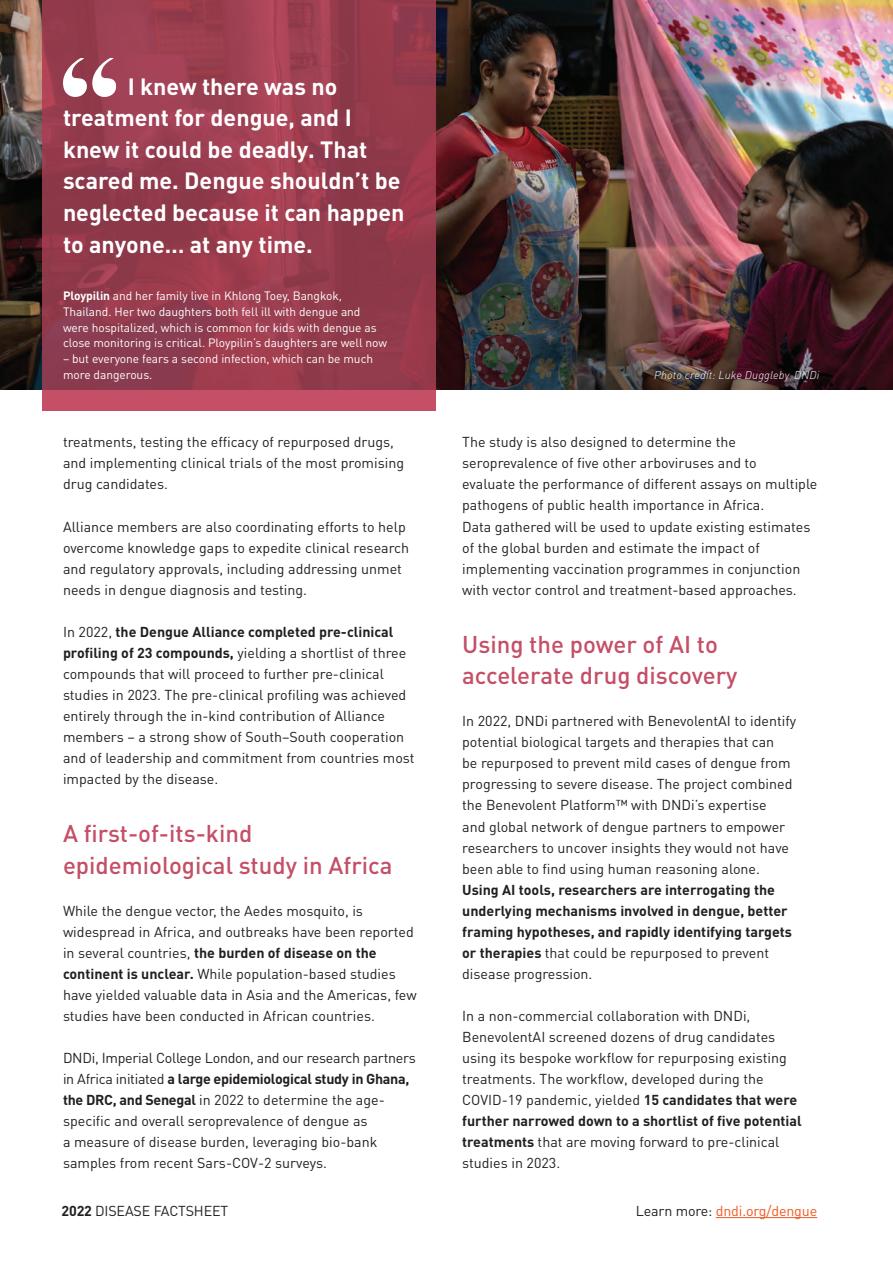
<style>
.page{position:relative;width:893px;height:1263px;background:#fff}
.page>*{position:absolute;margin:0;border:0;box-sizing:border-box;transform-origin:0 0}
.BODY{font:500 24px/31.5px "DINOT";color:#c44f67}
.Text_Title{font:500 24px/31.5px "DINOT";color:#c44f67}
.QUOTE{font:700 23.25px/31.5px "DINOT";color:#fff}
.BODY-2{font:14.25px/21px "DINOT";color:#231f20}
.BODY-3{font:700 14.25px/21px "DINOT";color:#231f20}
.BODY-4{font:14.25px/21px "DINOT";letter-spacing:-.02em;color:#231f20}
.BODY-5{font:14.25px "DINOT";letter-spacing:-.01em;color:#f15921}
.Legenda{font:12px/15.8px "DINOT";letter-spacing:-.005em;color:#fff}
.Tabel_Text{font:italic 300 11.25px "DINOT";letter-spacing:.01em;color:#fff}
.s1{font-weight:700}
.s2{color:#231f20}
</style>
<div class="page">
<img style="left:0;top:0;width:893px;height:389px">
<svg style="left:42px;top:0;width:394px;height:410px;background:#993d4f"></svg>
<svg style="left:60px;top:58px;width:59px;height:41px"></svg>
<hr style="left:716px;top:1217px;width:101px;height:1px;background:#f15921">
<p class="QUOTE" style="left:63px;top:70px;width:343px;text-indent:65px">I knew there was no treatment for dengue, and I knew it could be deadly. That scared me. Dengue shouldn’t be neglected because it can happen to anyone… at any time.</p>
<p class="Legenda" style="left:63px;top:287px;width:326px"><span class="s1">Ploypilin</span> and her family live in Khlong Toey, Bangkok, Thailand. Her two daughters both fell ill with dengue and were hospitalized, which is common for kids with dengue as close monitoring is critical. Ploypilin’s daughters are well now</p>
<p class="Legenda" style="left:63px;top:350px;width:312px">– but everyone fears a second infection, which can be much more dangerous.</p>
<p class="BODY-2" style="left:63px;top:431px;width:343px">treatments, testing the efficacy of repurposed drugs, and implementing clinical trials of the most promising drug candidates.</p>
<p class="BODY-2" style="left:63px;top:515px;width:348px">Alliance members are also coordinating efforts to help overcome knowledge gaps to expedite clinical research and regulatory approvals, including addressing unmet needs in dengue diagnosis and testing.</p>
<p class="BODY-2" style="left:63px;top:620px;width:353px">In 2022, <span class="s1">the Dengue Alliance completed pre-clinical profiling of 23 compounds,</span> yielding a shortlist of three compounds that will proceed to further pre-clinical studies in 2023. The pre-clinical profiling was achieved entirely through the in-kind contribution of Alliance members – a strong show of South–South cooperation and of leadership and commitment from countries most impacted by the disease.</p>
<p class="BODY" style="left:63px;top:817px;width:331px">A first-of-its-kind epidemiological study in Africa</p>
<p class="BODY-2" style="left:63px;top:899px;width:355px">While the dengue vector, the Aedes mosquito, is widespread in Africa, and outbreaks have been reported in several countries, <span class="s1">the burden of disease on the continent is unclear.</span> While population-based studies have yielded valuable data in Asia and the Americas, few studies have been conducted in African countries.</p>
<p class="BODY-4" style="left:63px;top:1047px;width:354px">DNDi, Imperial College London, and our research partners in Africa initiated <span class="s1">a large epidemiological study in Ghana,</span></p>
<p class="BODY-2" style="left:63px;top:1089px;width:323px"><span class="s1">the DRC, and Senegal</span> in 2022 to determine the age&shy;specific and overall seroprevalence of dengue as<br>a measure of disease burden, leveraging bio-bank samples from recent Sars-COV-2 surveys.</p>
<p class="Tabel_Text" style="left:654px;top:367px;width:167px">Photo credit: Luke Duggleby-DNDi</p>
<p class="BODY-2" style="left:462px;top:431px;width:296px">The study is also designed to determine the seroprevalence of five other arboviruses and to</p>
<p class="BODY-2" style="left:462px;top:473px;width:357px">evaluate the performance of different assays on multiple pathogens of public health importance in Africa.</p>
<p class="BODY-2" style="left:462px;top:515px;width:350px">Data gathered will be used to update existing estimates of the global burden and estimate the impact of implementing vaccination programmes in conjunction with vector control and treatment-based approaches.</p>
<p class="Text_Title" style="left:462px;top:627px;width:277px">Using the power of AI to accelerate drug discovery</p>
<p class="BODY-2" style="left:462px;top:710px;width:336px">In 2022, DNDi partnered with BenevolentAI to identify potential biological targets and therapies that can<br>be repurposed to prevent mild cases of dengue from progressing to severe disease. The project combined</p>
<p class="BODY-2" style="left:462px;top:794px;width:328px">the Benevolent Platform™ with DNDi’s expertise and global network of dengue partners to empower researchers to uncover insights they would not have been able to find using human reasoning alone.</p>
<p class="BODY-3" style="left:462px;top:878px;width:331px">Using AI tools, researchers are interrogating the underlying mechanisms involved in dengue, better framing hypotheses, and rapidly identifying targets</p>
<p class="BODY-2" style="left:462px;top:941px;width:308px"><span class="s1">or therapies</span> that could be repurposed to prevent disease progression.</p>
<p class="BODY-2" style="left:462px;top:1005px;width:341px">In a non-commercial collaboration with DNDi, BenevolentAI screened dozens of drug candidates using its bespoke workflow for repurposing existing treatments. The workflow, developed during the COVID-19 pandemic, yielded <span class="s1">15 candidates that were further narrowed down to a shortlist of five potential treatments</span> that are moving forward to pre-clinical studies in 2023.</p>
<p class="BODY-2" style="left:62px;top:1199px;width:168px"><span class="s1">2022</span> DISEASE FACTSHEET</p>
<p class="BODY-5" style="left:636px;top:1201px;width:183px"><span class="s2">Learn more:</span> dndi.org/dengue</p>
</div>
